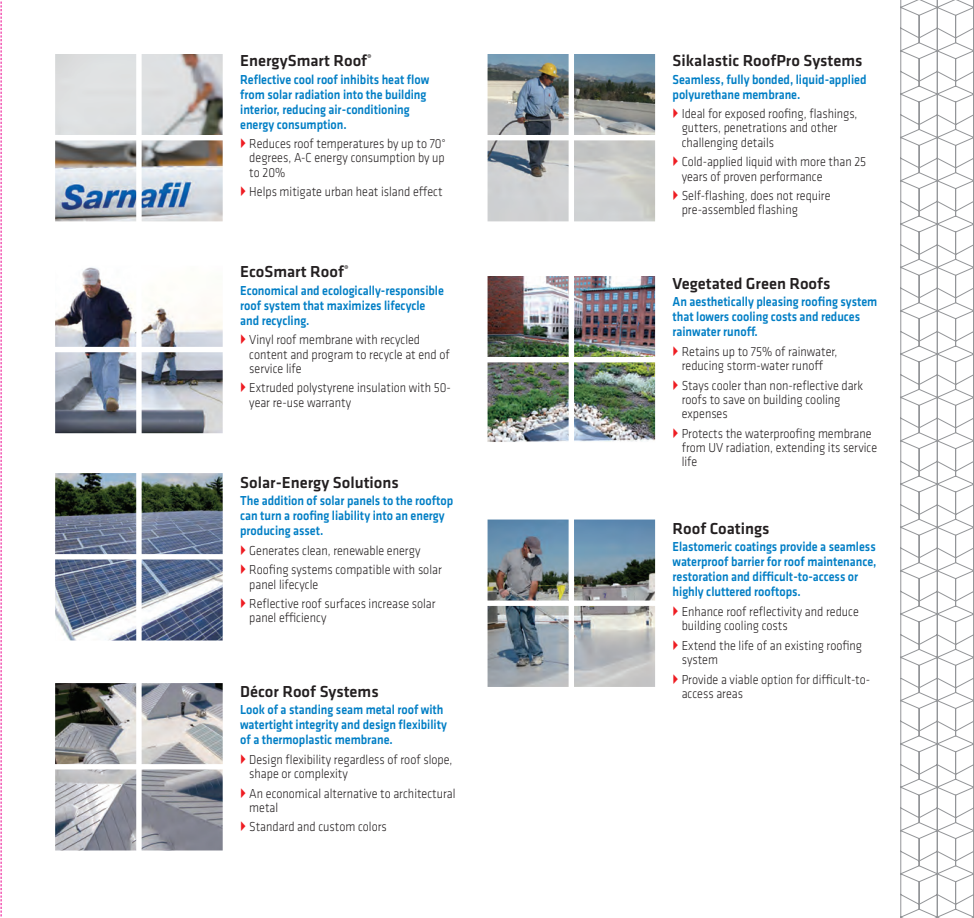
<style>
.page{position:relative;width:974px;height:918px;background:#fff}
.page>*{position:absolute;margin:0;border:0;box-sizing:border-box;transform-origin:0 0}
.t1{font:500 16.5px "Klavika";color:#231f20}
.t2{font:300 13.5px/14.2px "Klavika";color:#231f20;scale:.9 1}
.t3{font:500 13.5px/15px "Klavika";letter-spacing:-.005em;color:#007ec5;scale:.9 1}
</style>
<div class="page">
<svg style="left:900px;top:0;width:36px;height:918px"></svg>
<svg style="left:936px;top:0;width:37px;height:918px"></svg>
<img style="left:55px;top:54px;width:168px;height:167px">
<img style="left:487px;top:276px;width:168px;height:166px">
<img style="left:487px;top:54px;width:168px;height:167px">
<img style="left:55px;top:267px;width:168px;height:166px">
<img style="left:487px;top:520px;width:168px;height:167px">
<img style="left:55px;top:473px;width:168px;height:167px">
<img style="left:55px;top:683px;width:168px;height:167px">
<svg style="left:1px;top:1px;width:1px;height:916px"></svg>
<p class="t1" style="left:240px;top:50px;width:133px">EnergySmart Roof<sup>®</sup></p>
<p class="t3" style="left:240px;top:71px;width:211px">Reflective cool roof inhibits heat flow from solar radiation into the building interior, reducing air-conditioning energy consumption.</p>
<p class="t2" style="left:249px;top:136px;width:220px;text-align:justify">Reduces roof temperatures by up to 70° degrees, A-C energy consumption by up to 20%</p>
<p class="t2" style="left:249px;top:185px;width:216px">Helps mitigate urban heat island effect</p>
<p class="t1" style="left:240px;top:261px;width:110px">EcoSmart Roof<sup>®</sup></p>
<p class="t3" style="left:240px;top:282px;width:228px">Economical and ecologically-responsible roof system that maximizes lifecycle and recycling.</p>
<p class="t2" style="left:249px;top:333px;width:224px">Vinyl roof membrane with recycled content and program to recycle at end of service life</p>
<p class="t2" style="left:249px;top:381px;width:225px">Extruded polystyrene insulation with 50- year re-use warranty</p>
<p class="t1" style="left:240px;top:471px;width:160px">Solar-Energy Solutions</p>
<p class="t3" style="left:240px;top:493px;width:238px">The addition of solar panels to the rooftop can turn a roofing liability into an energy producing asset.</p>
<p class="t2" style="left:249px;top:540px;width:215px;line-height:19.6px">Generates clean, renewable energy<br>Roofing systems compatible with solar</p>
<p class="t2" style="left:249px;top:574px;width:208px;line-height:19.6px">panel lifecycle<br>Reflective roof surfaces increase solar</p>
<p class="t2" style="left:249px;top:611px;width:87px">panel efficiency</p>
<p class="t1" style="left:240px;top:680px;width:140px">Décor Roof Systems</p>
<p class="t3" style="left:240px;top:702px;width:231px">Look of a standing seam metal roof with watertight integrity and design flexibility of a thermoplastic membrane.</p>
<p class="t2" style="left:249px;top:752px;width:227px">Design flexibility regardless of roof slope, shape or complexity</p>
<p class="t2" style="left:249px;top:786px;width:230px">An economical alternative to architectural metal</p>
<p class="t2" style="left:249px;top:820px;width:154px">Standard and custom colors</p>
<p class="t1" style="left:672px;top:50px;width:191px">Sikalastic RoofPro Systems</p>
<p class="t3" style="left:672px;top:71px;width:217px">Seamless, fully bonded, liquid-applied polyurethane membrane.</p>
<p class="t2" style="left:681px;top:106px;width:197px">Ideal for exposed roofing, flashings, gutters, penetrations and other challenging details</p>
<p class="t2" style="left:681px;top:155px;width:206px">Cold-applied liquid with more than 25 years of proven performance</p>
<p class="t2" style="left:681px;top:188px;width:167px">Self-flashing, does not require pre-assembled flashing</p>
<p class="t1" style="left:672px;top:272px;width:159px">Vegetated Green Roofs</p>
<p class="t3" style="left:672px;top:294px;width:229px">An aesthetically pleasing roofing system that lowers cooling costs and reduces rainwater runoff.</p>
<p class="t2" style="left:681px;top:344px;width:174px">Retains up to 75% of rainwater, reducing storm-water runoff</p>
<p class="t2" style="left:681px;top:378px;width:203px">Stays cooler than non-reflective dark roofs to save on building cooling expenses</p>
<p class="t2" style="left:681px;top:426px;width:219px">Protects the waterproofing membrane from UV radiation, extending its service life</p>
<p class="t1" style="left:672px;top:517px;width:98px">Roof Coatings</p>
<p class="t3" style="left:672px;top:539px;width:228px">Elastomeric coatings provide a seamless waterproof barrier for roof maintenance, restoration and difficult-to-access or highly cluttered rooftops.</p>
<p class="t2" style="left:681px;top:604px;width:198px">Enhance roof reflectivity and reduce building cooling costs</p>
<p class="t2" style="left:681px;top:638px;width:202px">Extend the life of an existing roofing system</p>
<p class="t2" style="left:681px;top:672px;width:211px">Provide a viable option for difficult-to&shy;access areas</p>
</div>
